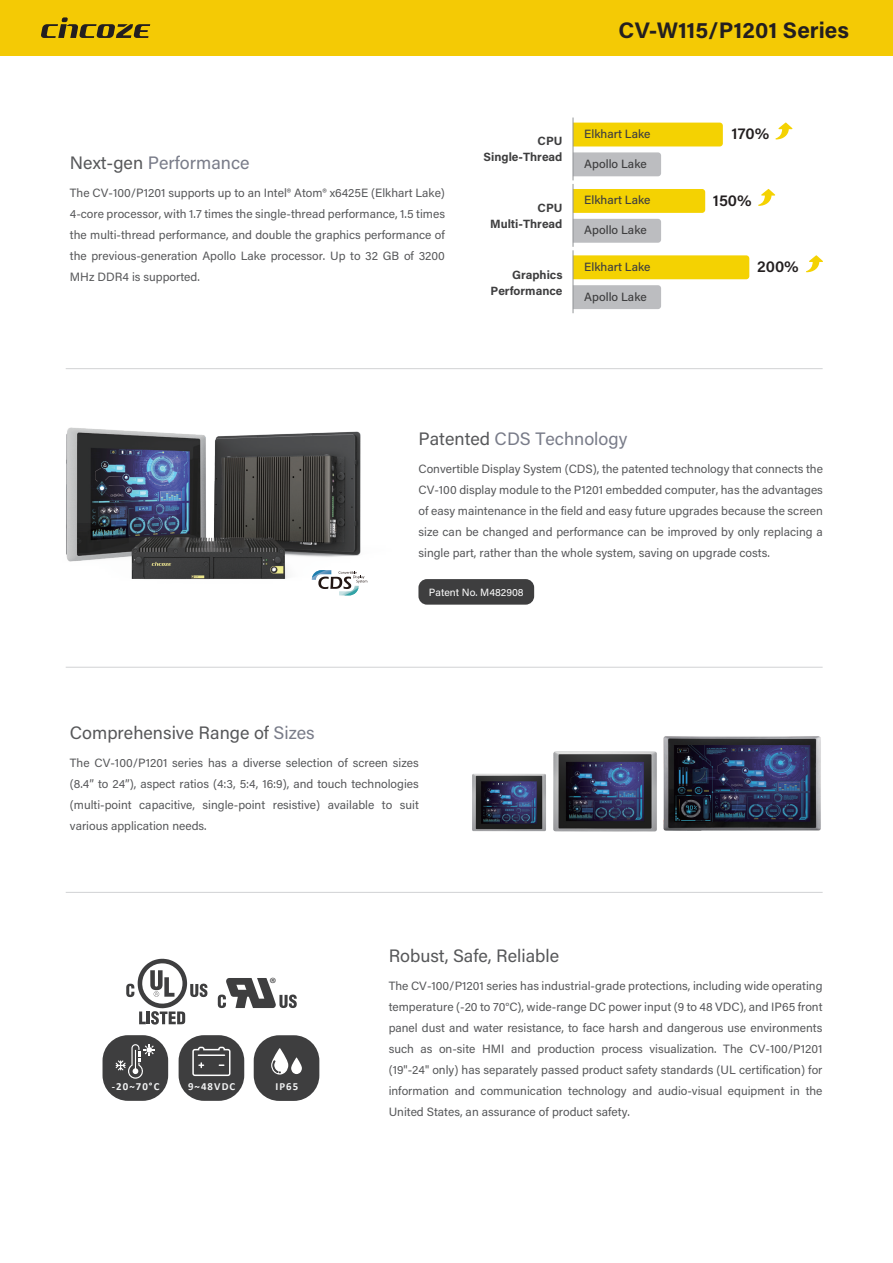
<style>
.page{position:relative;width:893px;height:1263px;background:#fff}
.page>*{position:absolute;margin:0;border:0;box-sizing:border-box;transform-origin:0 0}
.t1{font:700 22.5px "Acumin Pro";color:#231f20}
.t2{font:18px "Acumin Pro";color:#57585a}
.t3{font:18px "Acumin Pro";color:#797c89}
.t4{font:16.5px "Myriad Pro";color:#3e3e3f}
.t5{font:600 15.9px "Acumin Pro";color:#231f20}
.t6{font:12px/21px "Acumin Pro";color:#57585a;text-align:justify}
.t7{font:500 12px "Acumin Pro";color:#3e3e3f}
.t8{font:700 12px/15.9px "Acumin Pro";color:#3e3e3f;text-align:right}
.t9{font:700 10.8px "Calibri";letter-spacing:.1em;color:#f2f3f4}
.t10{font:10.5px "Acumin Pro";color:#fff}
.s1{color:#57585a}
.s2{color:#797c89}
</style>
<div class="page">
<div style="left:0;top:0;width:893px;height:55px;background:#f4ca05"></div>
<svg style="left:41px;top:17px;width:109px;height:21px"></svg>
<div style="left:418px;top:579px;width:116px;height:26px;background:#3e3e3f;border-radius:9px"></div>
<hr style="left:66px;top:892px;width:757px;height:1px;background:#d1d2d4">
<hr style="left:66px;top:368px;width:757px;height:1px;background:#d1d2d4">
<hr style="left:66px;top:667px;width:757px;height:1px;background:#d1d2d4">
<div style="left:574px;top:123px;width:149px;height:23px;background:#f4d202"></div>
<div style="left:574px;top:152px;width:87px;height:24px;background:#bcbdc0"></div>
<hr style="left:573px;top:118px;width:1px;height:62px;background:#939598">
<svg style="left:775px;top:122px;width:17px;height:17px"></svg>
<div style="left:574px;top:189px;width:131px;height:24px;background:#f4d202"></div>
<div style="left:574px;top:219px;width:87px;height:24px;background:#bcbdc0"></div>
<hr style="left:573px;top:184px;width:1px;height:63px;background:#939598">
<svg style="left:758px;top:189px;width:17px;height:17px"></svg>
<div style="left:574px;top:255px;width:175px;height:24px;background:#f4d202"></div>
<div style="left:574px;top:285px;width:87px;height:24px;background:#bcbdc0"></div>
<hr style="left:573px;top:250px;width:1px;height:63px;background:#939598">
<svg style="left:806px;top:255px;width:17px;height:17px"></svg>
<div style="left:179px;top:1035px;width:65px;height:66px;background:#3e3e3f;border-radius:26px"></div>
<div style="left:254px;top:1035px;width:65px;height:66px;background:#3e3e3f;border-radius:26px"></div>
<div style="left:103px;top:1035px;width:65px;height:66px;background:#3e3e3f;border-radius:26px"></div>
<img style="left:663px;top:736px;width:158px;height:95px">
<img style="left:472px;top:773px;width:74px;height:59px">
<img style="left:553px;top:751px;width:104px;height:81px">
<svg style="left:271px;top:1048px;width:31px;height:27px"></svg>
<svg style="left:116px;top:1044px;width:39px;height:35px"></svg>
<svg style="left:192px;top:1047px;width:38px;height:29px"></svg>
<svg style="left:126px;top:959px;width:81px;height:65px"></svg>
<svg style="left:218px;top:978px;width:79px;height:30px"></svg>
<img style="left:66px;top:427px;width:302px;height:169px">
<svg style="left:312px;top:570px;width:55px;height:25px"></svg>
<h2 class="t3" style="left:70px;top:150px;width:181px"><span class="s1">Next-gen</span> Performance</h2>
<p class="t6" style="left:70px;top:182px;width:377px">The CV-100/P1201 supports up to an Intel® Atom® x6425E (Elkhart Lake)<br>4-core processor, with 1.7 times the single-thread performance, 1.5 times the multi-thread performance, and double the graphics performance of the previous-generation Apollo Lake processor. Up to 32 GB of 3200<br>MHz DDR4 is supported.</p>
<h1 class="t1" style="left:618px;top:14px;width:232px">CV-W115/P1201 Series</h1>
<p class="t8" style="left:484px;top:132px;width:80px">CPU<br>Single-Thread</p>
<p class="t8" style="left:490px;top:200px;width:74px">CPU<br>Multi-Thread</p>
<p class="t8" style="left:491px;top:266px;width:73px">Graphics<br>Performance</p>
<p class="t7" style="left:584px;top:125px;width:68px">Elkhart Lake</p>
<p class="t7" style="left:584px;top:155px;width:64px">Apollo Lake</p>
<p class="t7" style="left:584px;top:192px;width:68px">Elkhart Lake</p>
<p class="t7" style="left:584px;top:222px;width:64px">Apollo Lake</p>
<p class="t7" style="left:584px;top:258px;width:68px">Elkhart Lake</p>
<p class="t7" style="left:584px;top:288px;width:64px">Apollo Lake</p>
<h3 class="t5" style="left:732px;top:123px;width:39px">170%</h3>
<h3 class="t5" style="left:713px;top:189px;width:40px">150%</h3>
<h3 class="t5" style="left:757px;top:256px;width:43px">200%</h3>
<h2 class="t3" style="left:418px;top:426px;width:210px"><span class="s1">Patented</span> CDS Technology</h2>
<p class="t6" style="left:418px;top:458px;width:406px">Convertible Display System (CDS), the patented technology that connects the CV-100 display module to the P1201 embedded computer, has the advantages of easy maintenance in the field and easy future upgrades because the screen size can be changed and performance can be improved by only replacing a single part, rather than the whole system, saving on upgrade costs.</p>
<p class="t10" style="left:429px;top:585px;width:96px">Patent No. M482908</p>
<h2 class="t2" style="left:70px;top:720px;width:246px">Comprehensive Range of <span class="s2">Sizes</span></h2>
<p class="t6" style="left:70px;top:752px;width:350px">The CV-100/P1201 series has a diverse selection of screen sizes (8.4” to 24”), aspect ratios (4:3, 5:4, 16:9), and touch technologies (multi-point capacitive, single-point resistive) available to suit various application needs.</p>
<h3 class="t4" style="left:269px;top:973px;width:8px">®</h3>
<p class="t9" style="left:112px;top:1078px;width:49px">-20~70°C</p>
<p class="t9" style="left:188px;top:1078px;width:49px">9~48VDC</p>
<p class="t9" style="left:275px;top:1078px;width:24px">IP65</p>
<h2 class="t2" style="left:389px;top:943px;width:172px">Robust, Safe, Reliable</h2>
<p class="t6" style="left:389px;top:975px;width:435px">The CV-100/P1201 series has industrial-grade protections, including wide operating temperature (-20 to 70°C), wide-range DC power input (9 to 48 VDC), and IP65 front panel dust and water resistance, to face harsh and dangerous use environments such as on-site HMI and production process visualization. The CV-100/P1201 (19"-24" only) has separately passed product safety standards (UL certification) for information and communication technology and audio-visual equipment in the United States, an assurance of product safety.</p>
</div>
